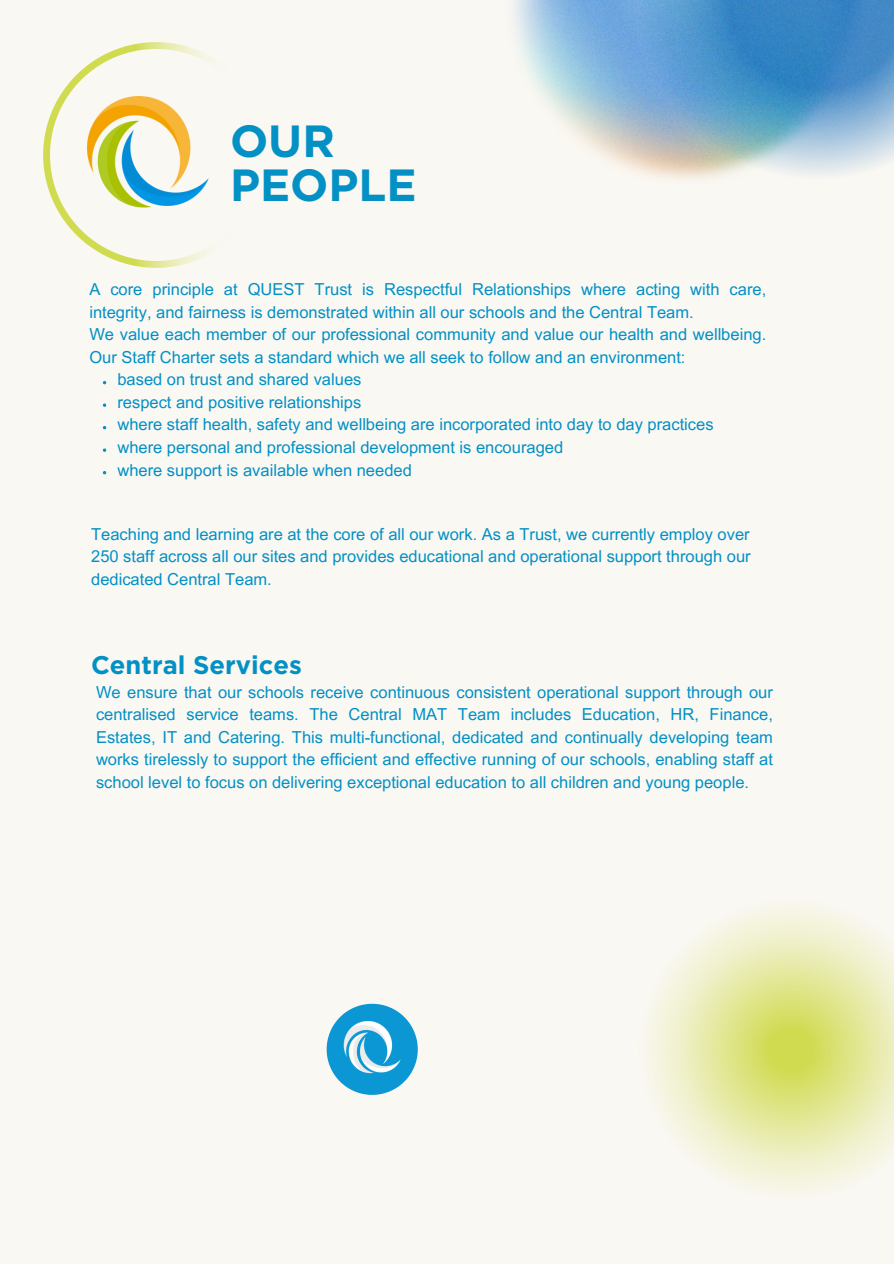
<style>
.page{position:relative;width:894px;height:1264px;background:#fff}
.page>*{position:absolute;margin:0;border:0;box-sizing:border-box;transform-origin:0 0}
.t1{font:700 45px/43.8px "Gotham";color:#0290c5}
.t2{font:700 25.5px "Gotham";color:#0290c5}
.t3{font:16.5px/22.5px "Arial MT Pro";color:#0290c5;text-align:justify}
</style>
<div class="page">
<div style="left:0;top:0;width:893px;height:1263px;background:#faf8f3"></div>
<svg style="left:43px;top:42px;width:165px;height:226px"></svg>
<svg style="left:638px;top:908px;width:255px;height:283px"></svg>
<img style="left:513px;top:0;width:380px;height:180px">
<svg style="left:326px;top:1003px;width:91px;height:91px"></svg>
<img style="left:82px;top:97px;width:127px;height:116px">
<img style="left:331px;top:1021px;width:83px;height:56px">
<svg style="left:103px;top:403px;width:3px;height:4px"></svg>
<svg style="left:103px;top:448px;width:3px;height:4px"></svg>
<p class="t1" style="left:230px;top:118px;width:188px">OUR<br>PEOPLE</p>
<p class="t3" style="left:89px;top:280px;width:678px">A core principle at QUEST Trust is Respectful Relationships where acting with care, integrity, and fairness is demonstrated within all our schools and the Central Team.</p>
<p class="t3" style="left:89px;top:325px;width:678px">We value each member of our professional community and value our health and wellbeing.<br>Our Staff Charter sets a standard which we all seek to follow and an environment:</p>
<p class="t3" style="left:117px;top:370px;width:245px">based on trust and shared values</p>
<p class="t3" style="left:117px;top:393px;width:245px">respect and positive relationships</p>
<p class="t3" style="left:117px;top:415px;width:597px">where staff health, safety and wellbeing are incorporated into day to day practices</p>
<p class="t3" style="left:117px;top:438px;width:447px">where personal and professional development is encouraged</p>
<h2 class="t3" style="left:117px;top:460px;width:296px">where support is available when needed</h2>
<p class="t3" style="left:91px;top:524px;width:660px">Teaching and learning are at the core of all our work. As a Trust, we currently employ over 250 staff across all our sites and provides educational and operational support through our dedicated Central Team.</p>
<p class="t2" style="left:91px;top:649px;width:212px">Central Services</p>
<p class="t3" style="left:96px;top:683px;width:678px">We ensure that our schools receive continuous consistent operational support through our centralised service teams. The Central MAT Team includes Education, HR, Finance, Estates, IT and Catering. This multi-functional, dedicated and continually developing team works tirelessly to support the efficient and effective running of our schools, enabling staff at school level to focus on delivering exceptional education to all children and young people.</p>
</div>
